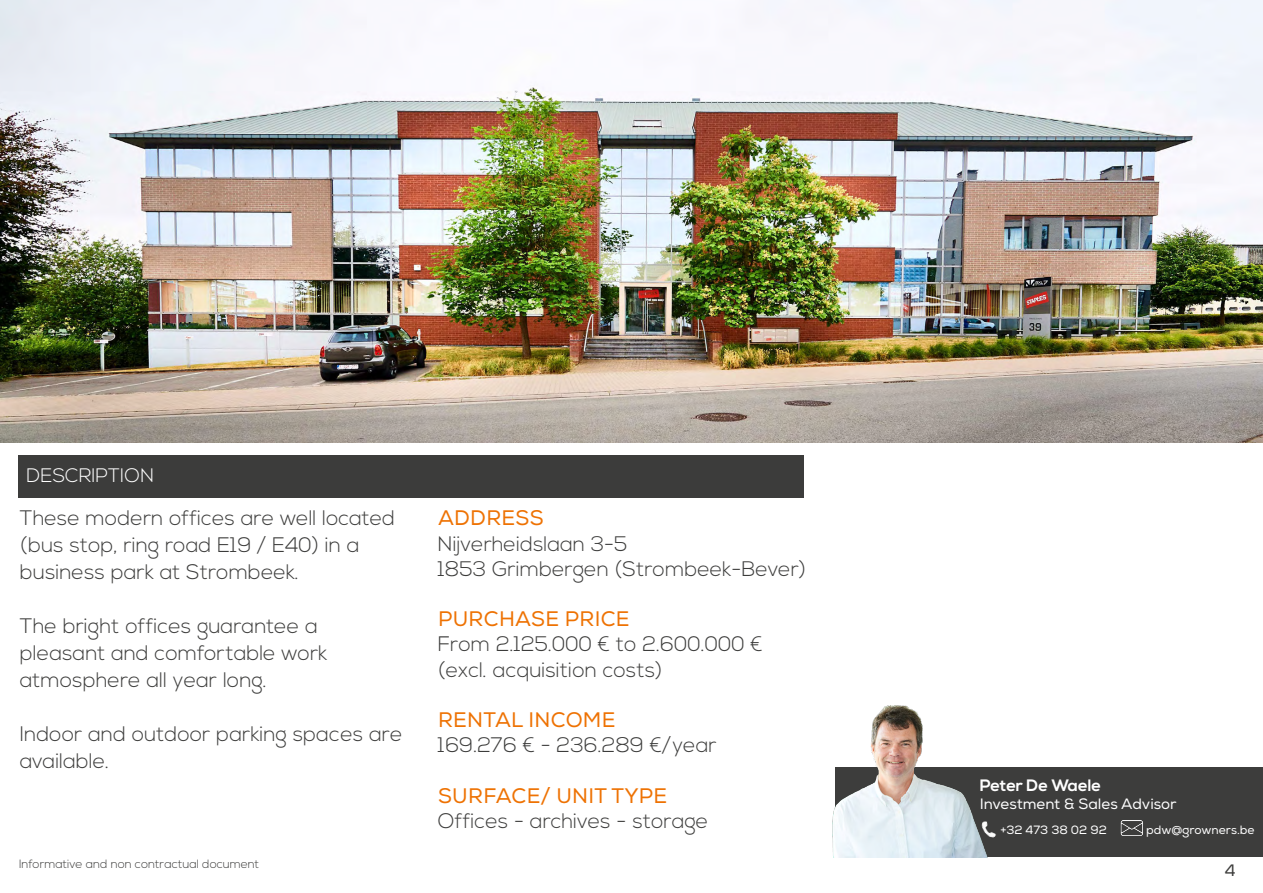
<style>
.page{position:relative;width:1263px;height:893px;background:#fff}
.page>*{position:absolute;margin:0;border:0;box-sizing:border-box;transform-origin:0 0}
.t1{font:300 21px/27px "Nexa";color:#3c3c3b}
.t2{font:21px "Nexa";letter-spacing:.015em;color:#ee7203}
.t3{font:300 19.5px "Nexa";color:#fff}
.t4{font:700 16.5px "Nexa";color:#fff}
.t5{font:16.5px "Nexa";color:#3c3c3b}
.t6{font:15px "Nexa";color:#fff}
.t7{font:300 12px "Nexa";color:#3c3c3b}
.t8{font:12px "Nexa";color:#fff}
</style>
<div class="page">
<div style="left:835px;top:767px;width:428px;height:90px;background:#3d3d3c"></div>
<img style="left:988px;top:832px;width:8px;height:6px">
<img style="left:1120px;top:821px;width:23px;height:15px">
<img style="left:832px;top:705px;width:156px;height:152px">
<img style="left:0;top:1px;width:1263px;height:441px">
<div style="left:18px;top:455px;width:786px;height:42px;background:#3c3c3b"></div>
<p class="t3" style="left:27px;top:464px;width:129px">DESCRIPTION</p>
<p class="t1" style="left:20px;top:506px;width:377px">These modern offices are well located (bus stop, ring road E19 / E40) in a business park at Strombeek.</p>
<p class="t1" style="left:20px;top:614px;width:309px">The bright offices guarantee a pleasant and comfortable work atmosphere all year long.</p>
<p class="t1" style="left:20px;top:722px;width:384px">Indoor and outdoor parking spaces are available.</p>
<p class="t7" style="left:19px;top:857px;width:242px">Informative and non contractual document</p>
<p class="t2" style="left:438px;top:506px;width:107px">ADDRESS</p>
<p class="t1" style="left:438px;top:532px;width:370px;line-height:25.2px">Nijverheidslaan 3-5<br>1853 Grimbergen (Strombeek-Bever)</p>
<p class="t2" style="left:438px;top:606px;width:193px">PURCHASE PRICE</p>
<p class="t1" style="left:438px;top:632px;width:327px;line-height:25.2px">From 2.125.000 € to 2.600.000 € (excl. acquisition costs)</p>
<p class="t2" style="left:438px;top:707px;width:179px">RENTAL INCOME</p>
<p class="t1" style="left:438px;top:732px;width:280px">169.276 € - 236.289 €/year</p>
<p class="t2" style="left:438px;top:783px;width:231px">SURFACE/ UNIT TYPE</p>
<p class="t1" style="left:438px;top:808px;width:272px">Offices - archives - storage</p>
<p class="t4" style="left:980px;top:776px;width:123px">Peter De Waele</p>
<p class="t6" style="left:980px;top:795px;width:199px">Investment &amp; Sales Advisor</p>
<p class="t8" style="left:1000px;top:822px;width:108px">+32 473 38 02 92</p>
<p class="t8" style="left:1146px;top:822px;width:110px">pdw@growners.be</p>
<p class="t5" style="left:1225px;top:860px;width:12px">4</p>
</div>
